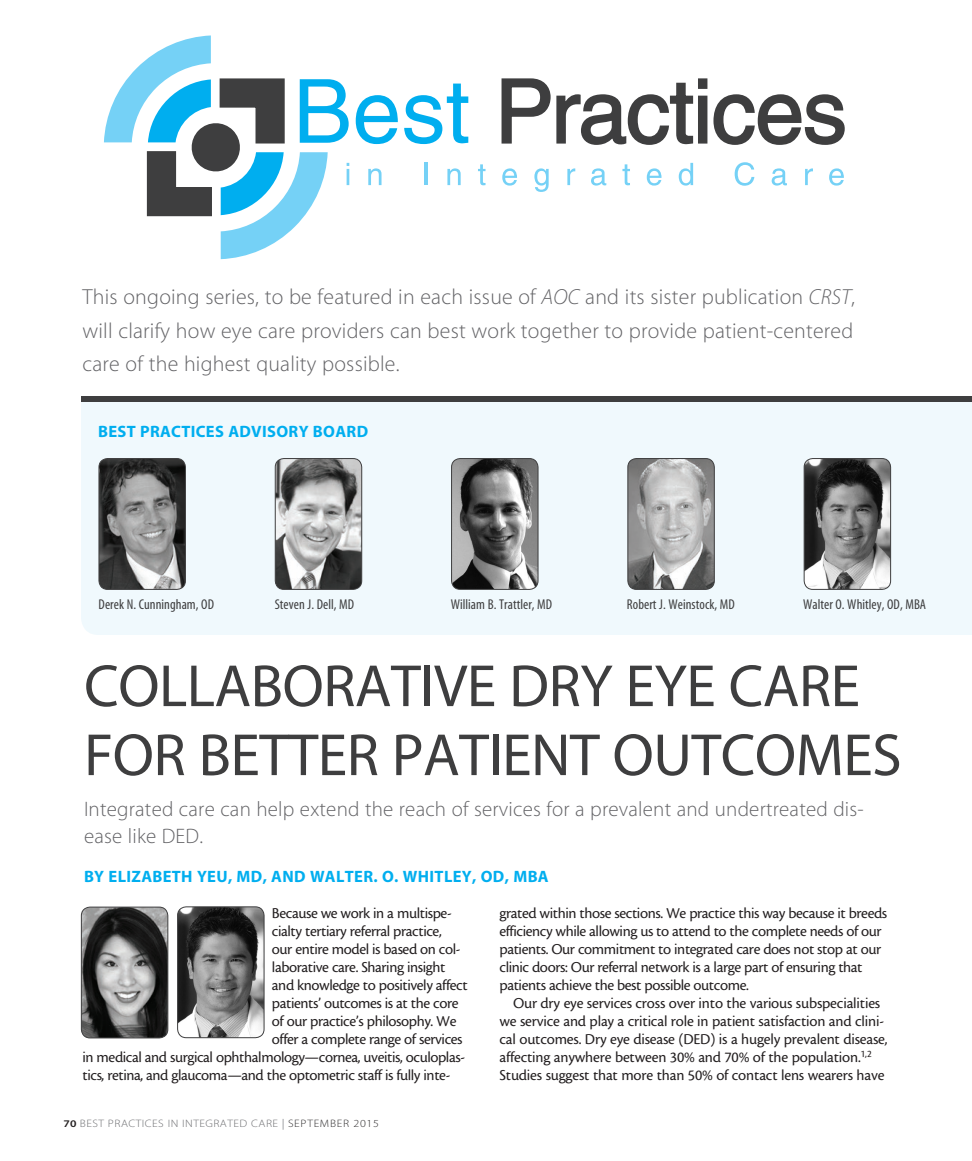
<style>
.page{position:relative;width:972px;height:1161px;background:#fff}
.page>*{position:absolute;margin:0;border:0;box-sizing:border-box;transform-origin:0 0}
.headline{font:60px/69px "Myriad MM 400 600";letter-spacing:-.01em;color:#3e3e3f}
.deck{font:21.9px/33.6px "Myriad MM 215 600";letter-spacing:.01em;color:#636366;text-align:justify}
.deck-2{font:21px/27px "Myriad MM 215 600";letter-spacing:.01em;color:#636366}
.author{font:16.5px "Myriad MM 700 600";letter-spacing:.02em;color:#00aeef}
.body_first{font:15.75px/18px "Cronos MM 408 10";letter-spacing:-.025em;color:#231f20}
.body{font:15.75px/18px "Cronos MM 408 10";letter-spacing:-.01em;color:#231f20}
.bio_name{font:14.25px "Myriad MM 400 300";letter-spacing:.005em;color:#3e3e3f}
.bio_info{font:14.25px "Myriad MM 400 300";letter-spacing:.005em;color:#3e3e3f}
.t1{font:10.8px "Myriad MM 215 600";letter-spacing:.04em;color:#6c6d70;scale:1.11 1}
.s1{font-family:"Myriad MM It 215 600"}
.s2{font-family:"Myriad MM 565 600";font-size:10.2px;color:#231f20}
.s3{font-family:"Myriad MM 400 600";color:#939598}
.s4{color:#312f30}
</style>
<div class="page">
<svg style="left:104px;top:35px;width:224px;height:224px"></svg>
<svg style="left:347px;top:163px;width:2px;height:22px"></svg>
<svg style="left:368px;top:168px;width:14px;height:17px"></svg>
<hr style="left:425px;top:163px;width:3px;height:22px;background:#75d1f6">
<svg style="left:447px;top:168px;width:14px;height:17px"></svg>
<svg style="left:478px;top:164px;width:8px;height:21px"></svg>
<svg style="left:502px;top:168px;width:15px;height:18px"></svg>
<svg style="left:534px;top:168px;width:15px;height:24px"></svg>
<svg style="left:567px;top:168px;width:8px;height:17px"></svg>
<svg style="left:591px;top:168px;width:15px;height:18px"></svg>
<svg style="left:622px;top:164px;width:8px;height:21px"></svg>
<svg style="left:647px;top:168px;width:15px;height:18px"></svg>
<svg style="left:679px;top:163px;width:14px;height:23px"></svg>
<svg style="left:735px;top:162px;width:19px;height:24px"></svg>
<svg style="left:772px;top:168px;width:15px;height:18px"></svg>
<svg style="left:805px;top:168px;width:8px;height:17px"></svg>
<svg style="left:829px;top:168px;width:15px;height:18px"></svg>
<svg style="left:300px;top:79px;width:49px;height:64px"></svg>
<svg style="left:356px;top:95px;width:42px;height:49px"></svg>
<svg style="left:404px;top:84px;width:64px;height:60px"></svg>
<svg style="left:501px;top:78px;width:344px;height:67px"></svg>
<div style="left:81px;top:402px;width:891px;height:233px;background:#f0f9fd"></div>
<div style="left:81px;top:396px;width:891px;height:6px;background:#3e3e3f"></div>
<img style="left:275px;top:459px;width:87px;height:130px">
<div style="left:275px;top:458px;width:87px;height:132px;border:1px solid #3e3e3f;border-radius:9px"></div>
<img style="left:628px;top:459px;width:86px;height:130px">
<div style="left:627px;top:458px;width:88px;height:132px;border:1px solid #3e3e3f;border-radius:9px"></div>
<img style="left:99px;top:459px;width:86px;height:130px">
<div style="left:99px;top:458px;width:87px;height:132px;border:1px solid #3e3e3f;border-radius:9px"></div>
<img style="left:81px;top:907px;width:87px;height:131px">
<div style="left:81px;top:907px;width:87px;height:131px;border:1px solid #3e3e3f;border-radius:9px"></div>
<img style="left:804px;top:459px;width:87px;height:130px">
<div style="left:804px;top:458px;width:87px;height:132px;border:1px solid #3e3e3f;border-radius:9px"></div>
<img style="left:452px;top:459px;width:86px;height:130px">
<div style="left:451px;top:458px;width:87px;height:132px;border:1px solid #3e3e3f;border-radius:9px"></div>
<img style="left:178px;top:907px;width:86px;height:131px">
<div style="left:177px;top:906px;width:87px;height:132px;border:1px solid #3e3e3f;border-radius:9px"></div>
<p class="deck" style="left:83px;top:281px;width:774px">This ongoing series, to be featured in each issue of <span class="s1">AOC</span> and its sister publication <span class="s1">CRST</span>, will clarify how eye care providers can best work together to provide patient-centered care of the highest quality possible.</p>
<p class="author" style="left:98px;top:424px;width:272px">BEST PRACTICES ADVISORY BOARD</p>
<p class="bio_name" style="left:99px;top:597px;width:117px">Derek N. Cunningham, OD</p>
<p class="bio_name" style="left:275px;top:597px;width:81px">Steven J. Dell, MD</p>
<p class="bio_name" style="left:451px;top:597px;width:103px">William B. Trattler, MD</p>
<p class="bio_info" style="left:627px;top:597px;width:109px">Robert J. Weinstock, MD</p>
<p class="bio_name" style="left:803px;top:597px;width:125px">Walter O. Whitley, OD, MBA</p>
<p class="headline" style="left:84px;top:655px;width:819px">COLLABORATIVE DRY EYE CARE<br>FOR BETTER PATIENT OUTCOMES</p>
<p class="deck-2" style="left:84px;top:796px;width:781px">Integrated care can help extend the reach of services for a prevalent and undertreated dis&shy;ease like DED.</p>
<p class="author" style="left:84px;top:868px;width:466px">BY ELIZABETH YEU, MD, AND WALTER. O. WHITLEY, OD, MBA</p>
<p class="body_first" style="left:272px;top:904px;width:181px">Because we work in a multispe-</p>
<p class="body_first" style="left:272px;top:922px;width:171px">cialty tertiary referral practice,</p>
<p class="body_first" style="left:272px;top:940px;width:190px">our entire model is based on col-</p>
<p class="body_first" style="left:272px;top:958px;width:175px">laborative care. Sharing insight</p>
<p class="body_first" style="left:272px;top:976px;width:197px">and knowledge to positively affect</p>
<p class="body_first" style="left:272px;top:994px;width:188px">patients’ outcomes is at the core</p>
<p class="body_first" style="left:272px;top:1012px;width:186px">of our practice’s philosophy. We</p>
<p class="body_first" style="left:272px;top:1030px;width:192px">offer a complete range of services</p>
<p class="body_first" style="left:82px;top:1048px;width:384px">in medical and surgical ophthalmology—cornea, uveitis, oculoplas-</p>
<p class="body_first" style="left:82px;top:1066px;width:369px">tics, retina, and glaucoma—and the optometric staff is fully inte-</p>
<p class="t1" style="left:64px;top:1118px;width:286px"><span class="s2">70</span> BEST PRACTICES IN INTEGRATED CARE <span class="s3">|</span> <span class="s4">SEPTEMBER 2015</span></p>
<p class="body_first" style="left:500px;top:904px;width:389px">grated within those sections. We practice this way because it breeds efficiency while allowing us to attend to the complete needs of our patients. Our commitment to integrated care does not stop at our clinic doors: Our referral network is a large part of ensuring that patients achieve the best possible outcome.</p>
<p class="body" style="left:500px;top:994px;width:390px;text-indent:14px">Our dry eye services cross over into the various subspecialities we service and play a critical role in patient satisfaction and clini&shy;cal outcomes. Dry eye disease (DED) is a hugely prevalent disease, affecting anywhere between 30% and 70% of the population.<sup>1,2<br></sup>Studies suggest that more than 50% of contact lens wearers have</p>
</div>
